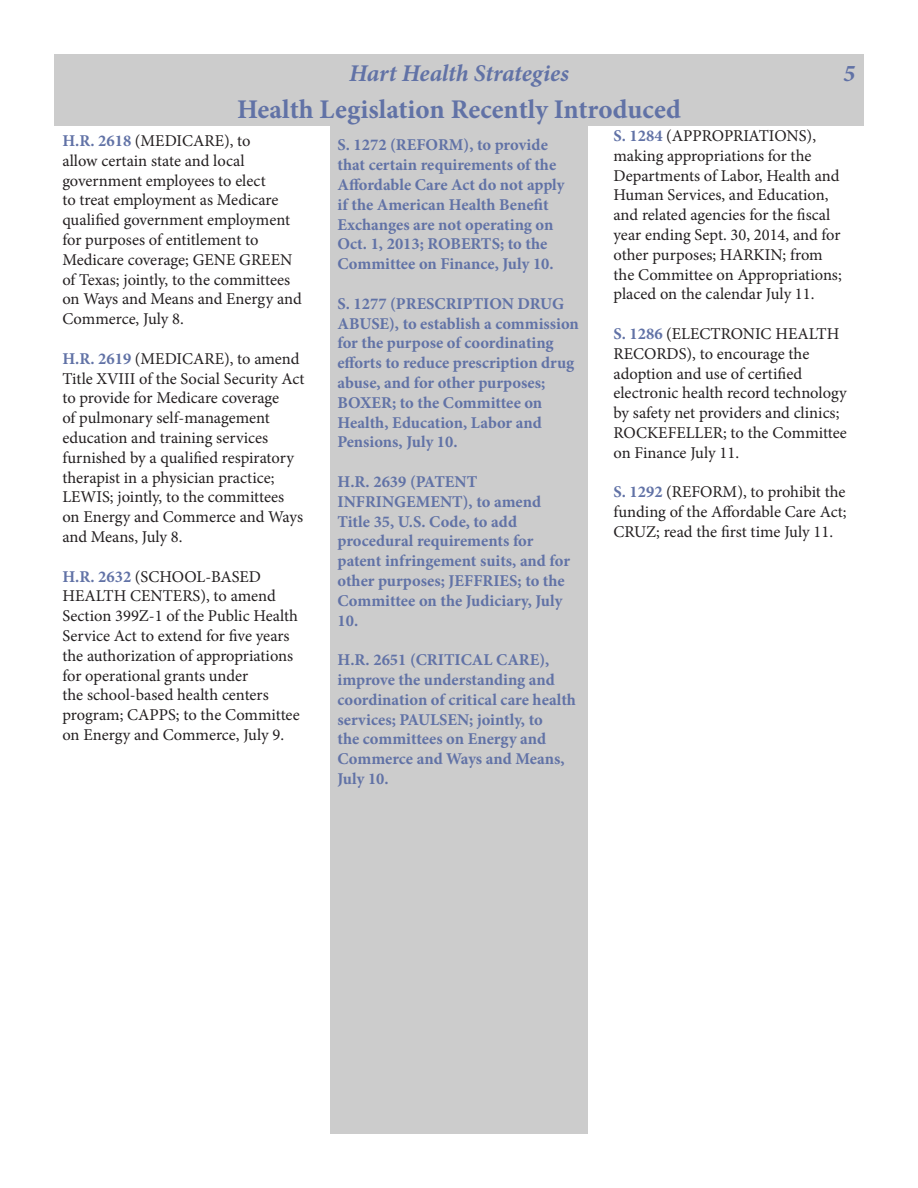
<style>
.page{position:relative;width:918px;height:1188px;background:#fff}
.page>*{position:absolute;margin:0;border:0;box-sizing:border-box;transform-origin:0 0}
.t1{font:700 27px "Minion Pro";color:#6172a6}
.t2{font:italic 700 24px "Minion Pro";letter-spacing:-.005em;color:#6172a6}
.t3{font:16.5px/19.8px "Minion Pro";color:#231f20}
.t4{font:700 16.5px/19.8px "Minion Pro";color:#6172a6}
.s1{font-weight:700;color:#6172a6}
</style>
<div class="page">
<div style="left:54px;top:54px;width:810px;height:36px;background:#ccc"></div>
<div style="left:330px;top:125px;width:258px;height:1009px;background:#ccc"></div>
<div style="left:54px;top:90px;width:810px;height:36px;background:#ccc"></div>
<p class="t2" style="left:349px;top:56px;width:221px">Hart Health Strategies</p>
<p class="t2" style="left:844px;top:56px;width:13px">5</p>
<p class="t1" style="left:237px;top:90px;width:445px">Health Legislation Recently Introduced</p>
<p class="t3" style="left:62px;top:131px;width:241px"><span class="s1">H.R. 2618</span> (MEDICARE), to<br>allow certain state and local government employees to elect<br>to treat employment as Medicare qualified government employment for purposes of entitlement to<br>Medicare coverage; GENE GREEN of Texas; jointly, to the committees on Ways and Means and Energy and<br>Commerce, July 8.</p>
<p class="t3" style="left:62px;top:349px;width:244px"><span class="s1">H.R. 2619</span> (MEDICARE), to amend<br>Title XVIII of the Social Security Act to provide for Medicare coverage<br>of pulmonary self-management education and training services furnished by a qualified respiratory therapist in a physician practice;<br>LEWIS; jointly, to the committees on Energy and Commerce and Ways and Means, July 8.</p>
<p class="t3" style="left:62px;top:566px;width:239px"><span class="s1">H.R. 2632</span> (SCHOOL-BASED<br>HEALTH CENTERS), to amend<br>Section 399Z-1 of the Public Health<br>Service Act to extend for five years the authorization of appropriations for operational grants under<br>the school-based health centers program; CAPPS; to the Committee on Energy and Commerce, July 9.</p>
<p class="t4" style="left:338px;top:135px;width:229px">S. 1272 (REFORM), to provide that certain requirements of the<br>Affordable Care Act do not apply if the American Health Benefit<br>Exchanges are not operating on<br>Oct. 1, 2013; ROBERTS; to the<br>Committee on Finance, July 10.</p>
<p class="t4" style="left:338px;top:293px;width:243px">S. 1277 (PRESCRIPTION DRUG<br>ABUSE), to establish a commission for the purpose of coordinating efforts to reduce prescription drug abuse, and for other purposes;<br>BOXER; to the Committee on<br>Health, Education, Labor and<br>Pensions, July 10.</p>
<p class="t4" style="left:338px;top:472px;width:234px">H.R. 2639 (PATENT<br>INFRINGEMENT), to amend<br>Title 35, U.S. Code, to add procedural requirements for patent infringement suits, and for other purposes; JEFFRIES; to the<br>Committee on the Judiciary, July<br>10.</p>
<p class="t4" style="left:338px;top:650px;width:240px">H.R. 2651 (CRITICAL CARE), improve the understanding and coordination of critical care health services; PAULSEN; jointly, to<br>the committees on Energy and<br>Commerce and Ways and Means,<br>July 10.</p>
<p class="t3" style="left:614px;top:126px;width:230px"><span class="s1">S. 1284</span> (APPROPRIATIONS), making appropriations for the<br>Departments of Labor, Health and<br>Human Services, and Education, and related agencies for the fiscal year ending Sept. 30, 2014, and for other purposes; HARKIN; from the Committee on Appropriations; placed on the calendar July 11.</p>
<p class="t3" style="left:614px;top:324px;width:235px"><span class="s1">S. 1286</span> (ELECTRONIC HEALTH<br>RECORDS), to encourage the adoption and use of certified electronic health record technology by safety net providers and clinics;<br>ROCKEFELLER; to the Committee on Finance July 11.</p>
<p class="t3" style="left:614px;top:482px;width:235px;text-align:justify"><span class="s1">S. 1292</span> (REFORM), to prohibit the funding of the Affordable Care Act; CRUZ; read the first time July 11.</p>
</div>
